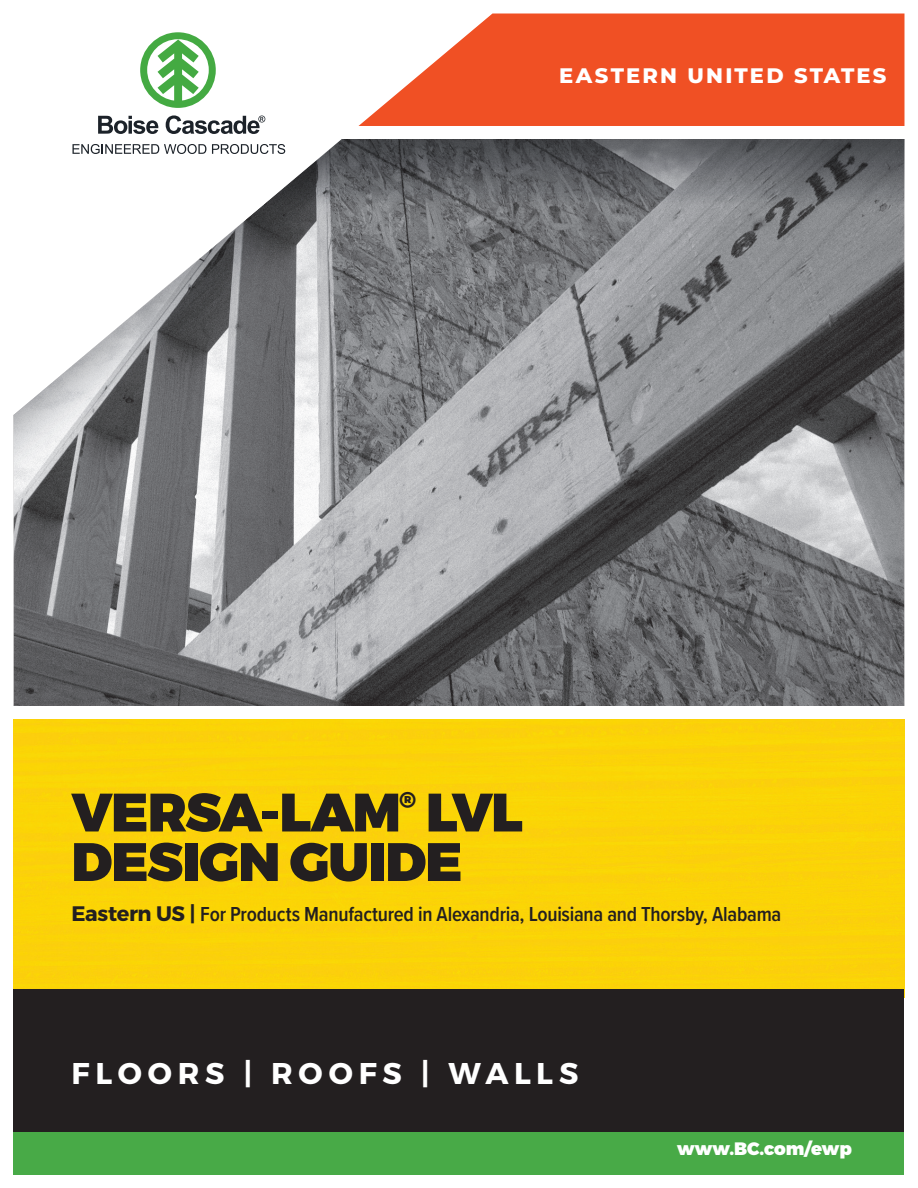
<style>
.page{position:relative;width:918px;height:1188px;background:#fff}
.page>*{position:absolute;margin:0;border:0;box-sizing:border-box;transform-origin:0 0}
.t1{font:900 54px "Montserrat";letter-spacing:-.02em;color:#231f20}
.t2{font:700 30px "Montserrat";letter-spacing:.19em;color:#fff}
.t3{font:900 23.4px "Montserrat";color:#231f20}
.t4{font:600 21px "Proxima Nova Cond";letter-spacing:-.015em;color:#231f20}
.t5{font:800 21px "Montserrat";letter-spacing:.105em;color:#fff}
.t6{font:900 18px "Montserrat";color:#fff}
.s1{font-family:"Montserrat";font-weight:700}
</style>
<div class="page">
<div style="left:14px;top:719px;width:890px;height:270px;background:#fbd307"></div>
<div style="left:14px;top:989px;width:890px;height:143px;background:#231f20"></div>
<div style="left:14px;top:1132px;width:890px;height:42px;background:#48aa47"></div>
<div style="left:13px;top:137px;width:892px;height:570px;background:#231f20;opacity:.75"></div>
<div style="left:508px;top:14px;width:396px;height:112px;background:#f05024"></div>
<svg style="left:508px;top:138px;width:396px;height:103px"></svg>
<svg style="left:14px;top:425px;width:318px;height:103px"></svg>
<div style="left:342px;top:126px;width:576px;height:12px;background:#fff"></div>
<div style="left:0;top:706px;width:918px;height:13px;background:#fff"></div>
<svg style="left:13px;top:13px;width:495px;height:412px"></svg>
<svg style="left:140px;top:32px;width:76px;height:76px"></svg>
<svg style="left:98px;top:116px;width:60px;height:18px"></svg>
<svg style="left:166px;top:115px;width:99px;height:19px"></svg>
<svg style="left:73px;top:144px;width:133px;height:10px"></svg>
<svg style="left:212px;top:144px;width:73px;height:10px"></svg>
<p class="t5" style="left:559px;top:60px;width:329px">EASTERN UNITED STATES</p>
<p class="t1" style="left:71px;top:779px;width:331px">VERSA-LAM</p>
<p class="t3" style="left:400px;top:785px;width:18px">®</p>
<p class="t1" style="left:426px;top:779px;width:98px">LVL</p>
<p class="t1" style="left:71px;top:828px;width:393px">DESIGN GUIDE</p>
<p class="t4" style="left:71px;top:899px;width:712px"><span class="s1">Eastern US |</span> For Products Manufactured in Alexandria, Louisiana and Thorsby, Alabama</p>
<p class="t2" style="left:71px;top:1055px;width:509px">FLOORS | ROOFS | WALLS</p>
<p class="t6" style="left:677px;top:1138px;width:176px">www.BC.com/ewp</p>
</div>
